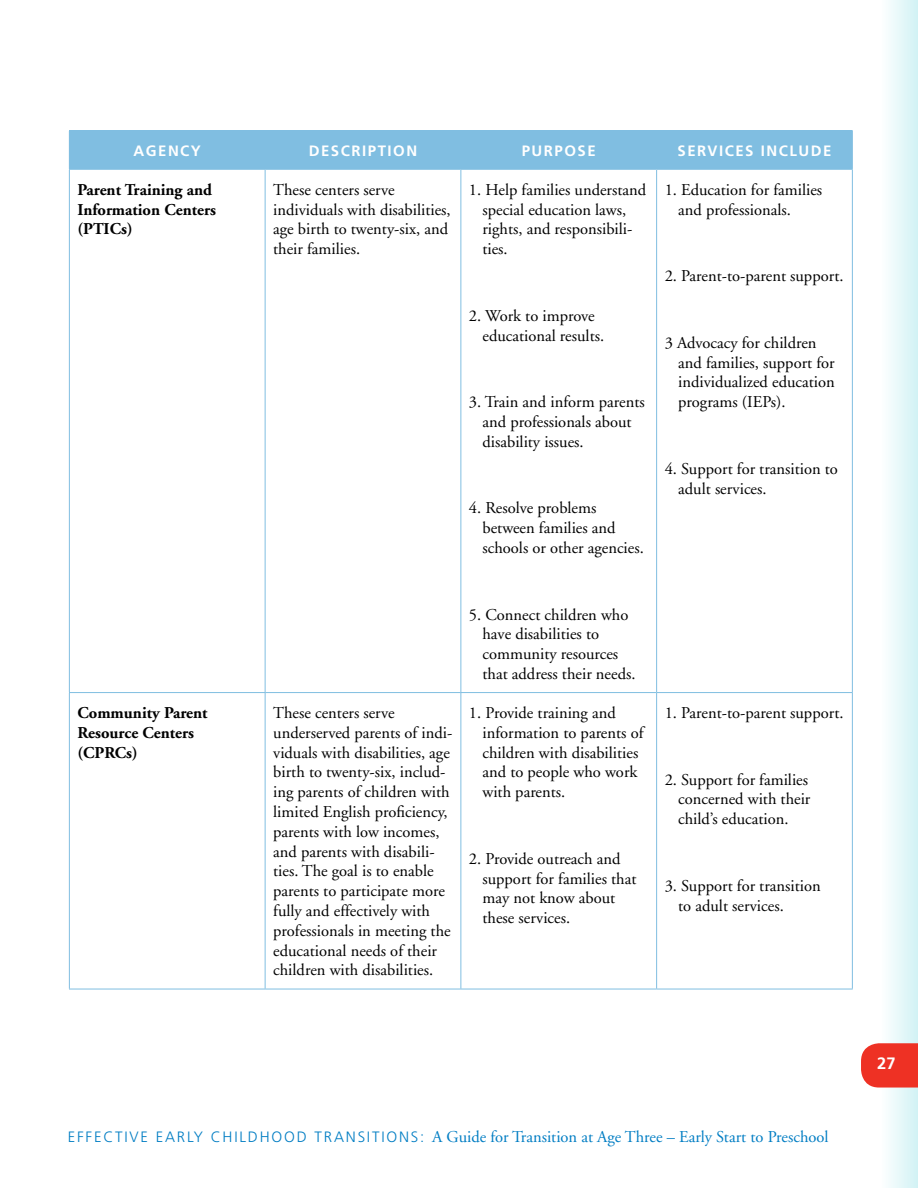
<style>
.page{position:relative;width:918px;height:1188px;background:#fff}
.page>*{position:absolute;margin:0;border:0;box-sizing:border-box;transform-origin:0 0}
.t1{font:16.5px/19.8px "Adobe Garamond";color:#000}
.t2{font:16.5px "Adobe Garamond";color:#007dc3}
.t3{font:700 16.5px/19.8px "Adobe Garamond";color:#000}
.t4{font:700 16.5px "Frutiger";color:#fff}
.t5{font:700 15px "Frutiger";letter-spacing:.1em;color:#fff}
.s1{font-family:"Frutiger";font-weight:300;font-size:15px}
</style>
<div class="page">
<div style="left:880px;top:0;width:38px;height:1188px;background:linear-gradient(to right,#fff,#d3f2f5)"></div>
<svg style="left:861px;top:1043px;width:57px;height:45px;background:#ee3e32"></svg>
<div style="left:69px;top:131px;width:196px;height:38px;background:#80bee1"></div>
<div style="left:265px;top:131px;width:196px;height:38px;background:#80bee1"></div>
<div style="left:461px;top:131px;width:196px;height:38px;background:#80bee1"></div>
<div style="left:657px;top:131px;width:195px;height:38px;background:#80bee1"></div>
<hr style="left:69px;top:169px;width:196px;height:1px;background:#80bee1">
<hr style="left:265px;top:169px;width:196px;height:1px;background:#80bee1">
<hr style="left:461px;top:169px;width:196px;height:1px;background:#80bee1">
<hr style="left:657px;top:169px;width:196px;height:1px;background:#80bee1">
<hr style="left:69px;top:692px;width:196px;height:1px;background:#80bee1">
<hr style="left:265px;top:692px;width:196px;height:1px;background:#80bee1">
<hr style="left:461px;top:692px;width:196px;height:1px;background:#80bee1">
<hr style="left:657px;top:692px;width:196px;height:1px;background:#80bee1">
<hr style="left:69px;top:130px;width:196px;height:1px;background:#80bee1">
<hr style="left:265px;top:130px;width:196px;height:1px;background:#80bee1">
<hr style="left:461px;top:130px;width:196px;height:1px;background:#80bee1">
<hr style="left:657px;top:130px;width:196px;height:1px;background:#80bee1">
<hr style="left:852px;top:131px;width:1px;height:38px;background:#80bee1">
<hr style="left:69px;top:170px;width:1px;height:522px;background:#80bee1">
<hr style="left:265px;top:170px;width:1px;height:522px;background:#80bee1">
<hr style="left:460px;top:170px;width:1px;height:522px;background:#80bee1">
<hr style="left:656px;top:170px;width:1px;height:522px;background:#80bee1">
<hr style="left:852px;top:170px;width:1px;height:522px;background:#80bee1">
<hr style="left:69px;top:693px;width:1px;height:296px;background:#80bee1">
<hr style="left:265px;top:693px;width:1px;height:296px;background:#80bee1">
<hr style="left:460px;top:693px;width:1px;height:296px;background:#80bee1">
<hr style="left:656px;top:693px;width:1px;height:296px;background:#80bee1">
<hr style="left:852px;top:693px;width:1px;height:296px;background:#80bee1">
<hr style="left:69px;top:989px;width:196px;height:1px;background:#80bee1">
<hr style="left:265px;top:989px;width:196px;height:1px;background:#80bee1">
<hr style="left:461px;top:989px;width:196px;height:1px;background:#80bee1">
<hr style="left:657px;top:989px;width:196px;height:1px;background:#80bee1">
<p class="t5" style="left:134px;top:142px;width:69px">AGENCY</p>
<p class="t5" style="left:309px;top:142px;width:110px">DESCRIPTION</p>
<p class="t5" style="left:522px;top:142px;width:76px">PURPOSE</p>
<p class="t5" style="left:678px;top:142px;width:155px">SERVICES INCLUDE</p>
<p class="t3" style="left:77px;top:180px;width:140px">Parent Training and<br>Information Centers (PTICs)</p>
<p class="t1" style="left:273px;top:180px;width:179px">These centers serve individuals with disabilities, age birth to twenty-six, and their families.</p>
<p class="t1" style="left:482px;top:180px;width:165px;text-indent:-13px">1. Help families understand special education laws, rights, and responsibili&shy;ties.</p>
<p class="t1" style="left:678px;top:180px;width:146px;text-indent:-13px">1. Education for families and professionals.</p>
<p class="t1" style="left:482px;top:306px;width:123px;text-indent:-13px">2. Work to improve educational results.</p>
<p class="t1" style="left:482px;top:393px;width:164px;text-indent:-13px">3. Train and inform parents and professionals about disability issues.</p>
<p class="t1" style="left:482px;top:499px;width:163px;text-indent:-13px">4. Resolve problems between families and schools or other agencies.</p>
<p class="t1" style="left:482px;top:605px;width:155px;text-indent:-13px">5. Connect children who have disabilities to community resources that address their needs.</p>
<p class="t1" style="left:665px;top:267px;width:180px">2. Parent-to-parent support.</p>
<p class="t1" style="left:678px;top:333px;width:158px;text-indent:-13px">3 Advocacy for children and families, support for individualized education programs (IEPs).</p>
<p class="t1" style="left:678px;top:459px;width:161px;text-indent:-13px">4. Support for transition to adult services.</p>
<p class="t3" style="left:77px;top:703px;width:132px">Community Parent</p>
<p class="t1" style="left:273px;top:703px;width:123px">These centers serve</p>
<p class="t1" style="left:469px;top:703px;width:148px">1. Provide training and</p>
<p class="t1" style="left:665px;top:703px;width:180px">1. Parent-to-parent support.</p>
<p class="t3" style="left:77px;top:723px;width:118px">Resource Centers</p>
<p class="t1" style="left:273px;top:723px;width:181px">underserved parents of indi-</p>
<p class="t1" style="left:482px;top:723px;width:163px">information to parents of</p>
<p class="t3" style="left:77px;top:743px;width:62px">(CPRCs)</p>
<p class="t1" style="left:273px;top:743px;width:178px">viduals with disabilities, age</p>
<p class="t1" style="left:482px;top:743px;width:157px">children with disabilities</p>
<p class="t1" style="left:273px;top:763px;width:174px">birth to twenty-six, includ-</p>
<p class="t1" style="left:482px;top:763px;width:156px">and to people who work</p>
<p class="t1" style="left:665px;top:770px;width:145px">2. Support for families</p>
<p class="t1" style="left:273px;top:783px;width:178px">ing parents of children with</p>
<p class="t1" style="left:482px;top:783px;width:84px">with parents.</p>
<p class="t1" style="left:678px;top:790px;width:134px">concerned with their</p>
<p class="t1" style="left:273px;top:802px;width:176px">limited English proficiency,</p>
<p class="t1" style="left:678px;top:810px;width:112px">child’s education.</p>
<p class="t1" style="left:273px;top:822px;width:168px">parents with low incomes,</p>
<p class="t1" style="left:273px;top:842px;width:163px">and parents with disabili-</p>
<p class="t1" style="left:469px;top:849px;width:153px">2. Provide outreach and</p>
<p class="t1" style="left:273px;top:862px;width:173px">ties. The goal is to enable parents to participate more fully and effectively with</p>
<p class="t1" style="left:482px;top:869px;width:156px">support for families that may not know about these services.</p>
<p class="t1" style="left:678px;top:876px;width:144px;text-indent:-13px">3. Support for transition to adult services.</p>
<p class="t1" style="left:273px;top:921px;width:179px">professionals in meeting the</p>
<p class="t1" style="left:273px;top:941px;width:165px">educational needs of their</p>
<p class="t1" style="left:273px;top:961px;width:162px">children with disabilities.</p>
<p class="t2" style="left:68px;top:1128px;width:762px"><span class="s1">EFFECTIVE EARLY CHILDHOOD TRANSITIONS:</span> A Guide for Transition at Age Three – Early Start to Preschool</p>
<p class="t4" style="left:877px;top:1054px;width:20px">27</p>
</div>
